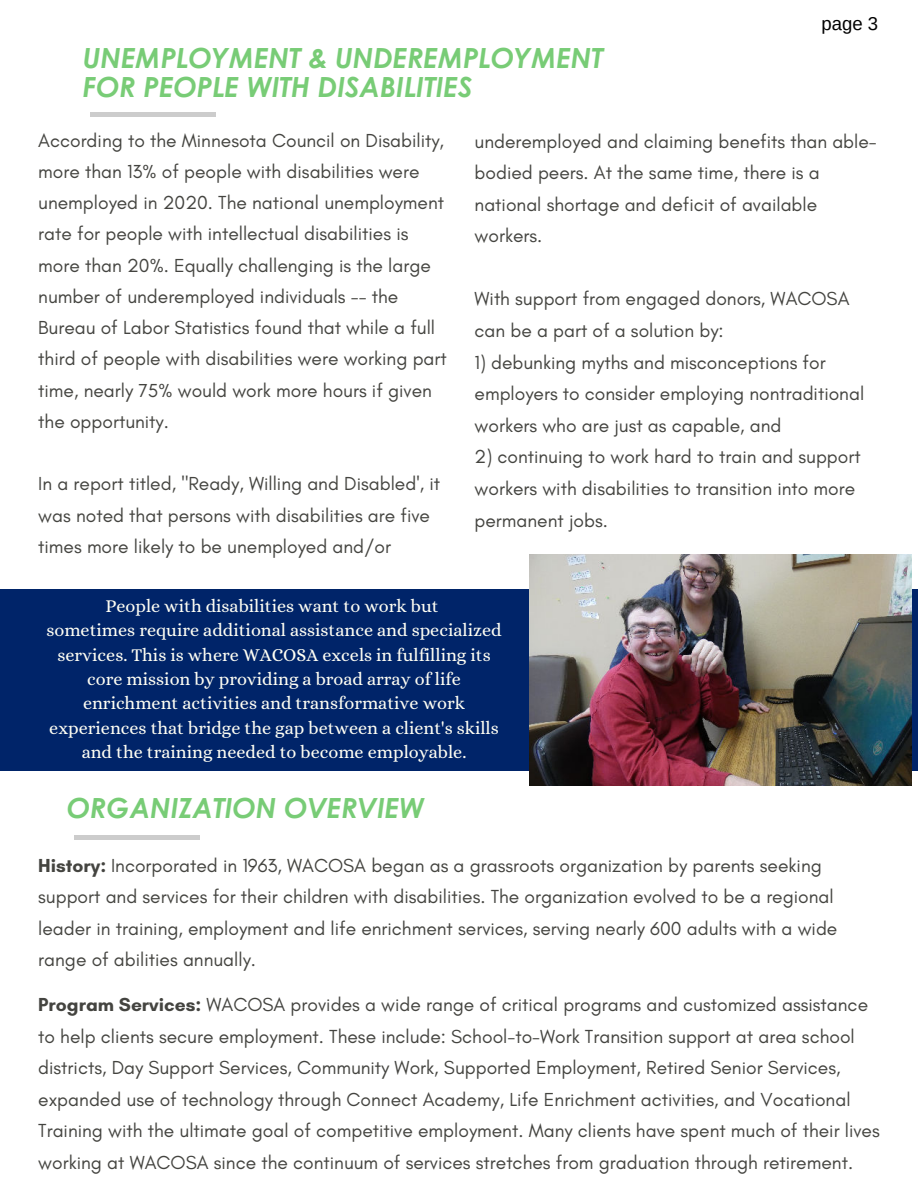
<style>
.page{position:relative;width:918px;height:1188px;background:#fff}
.page>*{position:absolute;margin:0;border:0;box-sizing:border-box;transform-origin:0 0}
.t1{font:italic 700 27.75px/29px "Century Gothic";color:#78cc76}
.t2{font:19.2px/31.2px "Glacial Indifference";color:#444440}
.t3{font:18.6px "Arimo";color:#000}
.t4{font:18.15px/24.3px "Alice";color:#fffff4;text-align:center}
.s1{font-weight:700}
</style>
<div class="page">
<div style="left:90px;top:112px;width:126px;height:5px;background:#ccc"></div>
<div style="left:0;top:589px;width:918px;height:181px;background:#002469"></div>
<img style="left:529px;top:554px;width:383px;height:232px">
<div style="left:74px;top:835px;width:126px;height:5px;background:#ccc"></div>
<p class="t3" style="left:822px;top:12px;width:58px">page 3</p>
<h1 class="t1" style="left:83px;top:42px;width:522px">UNEMPLOYMENT &amp; UNDEREMPLOYMENT<br>FOR PEOPLE WITH DISABILITIES</h1>
<p class="t2" style="left:38px;top:125px;width:410px">According to the Minnesota Council on Disability, more than 13% of people with disabilities were unemployed in 2020. The national unemployment rate for people with intellectual disabilities is more than 20%. Equally challenging is the large number of underemployed individuals -- the Bureau of Labor Statistics found that while a full third of people with disabilities were working part time, nearly 75% would work more hours if given the opportunity.</p>
<p class="t2" style="left:475px;top:126px;width:404px;line-height:31.7px">underemployed and claiming benefits than able&shy;bodied peers. At the same time, there is a national shortage and deficit of available workers.</p>
<p class="t2" style="left:475px;top:284px;width:376px;line-height:31.7px">With support from engaged donors, WACOSA can be a part of a solution by:</p>
<p class="t2" style="left:475px;top:347px;width:391px;line-height:31.7px">1) debunking myths and misconceptions for employers to consider employing nontraditional workers who are just as capable, and</p>
<p class="t2" style="left:475px;top:441px;width:388px;line-height:31.7px">2) continuing to work hard to train and support workers with disabilities to transition into more permanent jobs.</p>
<p class="t2" style="left:38px;top:469px;width:403px">In a report titled, "Ready, Willing and Disabled', it was noted that persons with disabilities are five times more likely to be unemployed and/or</p>
<p class="t4" style="left:46px;top:595px;width:457px">People with disabilities want to work but<br>sometimes require additional assistance and specialized services. This is where WACOSA excels in fulfilling its core mission by providing a broad array of life enrichment activities and transformative work experiences that bridge the gap between a client's skills and the training needed to become employable.</p>
<h1 class="t1" style="left:67px;top:793px;width:359px">ORGANIZATION OVERVIEW</h1>
<p class="t2" style="left:38px;top:850px;width:801px"><span class="s1">History:</span> Incorporated in 1963, WACOSA began as a grassroots organization by parents seeking support and services for their children with disabilities. The organization evolved to be a regional leader in training, employment and life enrichment services, serving nearly 600 adults with a wide range of abilities annually.</p>
<p class="t2" style="left:38px;top:989px;width:843px"><span class="s1">Program Services:</span> WACOSA provides a wide range of critical programs and customized assistance to help clients secure employment. These include: School-to-Work Transition support at area school districts, Day Support Services, Community Work, Supported Employment, Retired Senior Services, expanded use of technology through Connect Academy, Life Enrichment activities, and Vocational Training with the ultimate goal of competitive employment. Many clients have spent much of their lives working at WACOSA since the continuum of services stretches from graduation through retirement.</p>
</div>
